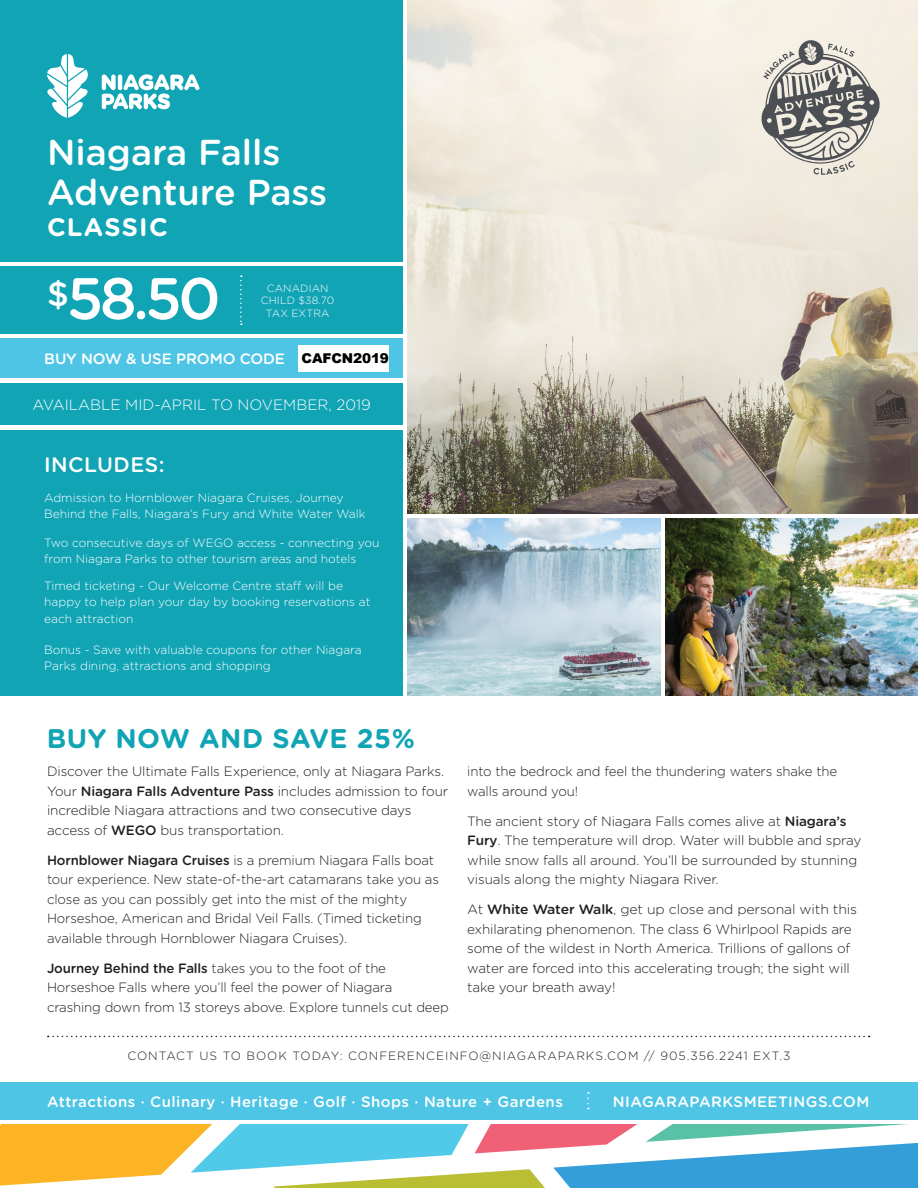
<style>
.page{position:relative;width:918px;height:1188px;background:#fff}
.page>*{position:absolute;margin:0;border:0;box-sizing:border-box;transform-origin:0 0}
.t1{font:500 58.5px "Gotham Rounded";color:#fff}
.t2{font:500 36px/39.9px "Gotham Rounded";color:#fff}
.t3{font:700 27px "Gotham Rounded";letter-spacing:.02em;color:#10a4b5}
.t4{font:700 25.35px "Gotham Rounded";letter-spacing:.05em;color:#fff}
.t5{font:500 21px "Gotham Rounded";letter-spacing:.02em;color:#fff}
.t6{font:500 15px "Gotham Rounded";letter-spacing:.03em;color:#fff}
.t7{font:300 15px "Gotham Rounded";color:#fff}
.t8{font:500 15px "Gotham Rounded";letter-spacing:-.01em;color:#fff}
.t9{font:300 13.5px/19.5px "Gotham Rounded";letter-spacing:-.01em;color:#231f20}
.t10{font:300 13.5px/19.5px "Gotham Rounded";letter-spacing:-.01em;color:#231f20;scale:1.04 1}
.t11{font:900 13.5px "Arial";letter-spacing:-.01em;color:#000}
.t12{font:300 12px/16.5px "Gotham Rounded";color:#fff}
.Menu_Item{font:300 12px "Gotham Rounded";letter-spacing:.08em;color:#231f20}
.t13{font:300 10.5px "Gotham Rounded";letter-spacing:.01em;color:#fff}
.s1{font-weight:500}
</style>
<div class="page">
<div style="left:0;top:0;width:403px;height:261px;background:#10a4b5"></div>
<img style="left:408px;top:0;width:510px;height:513px">
<img style="left:408px;top:518px;width:252px;height:177px">
<img style="left:665px;top:518px;width:253px;height:177px">
<svg style="left:762px;top:40px;width:118px;height:135px;background:#b5b2ac"></svg>
<div style="left:0;top:266px;width:403px;height:68px;background:#10a4b5"></div>
<div style="left:0;top:339px;width:403px;height:39px;background:#4fc5e6"></div>
<div style="left:0;top:430px;width:403px;height:265px;background:#10a4b5"></div>
<svg style="left:0;top:1124px;width:918px;height:64px"></svg>
<div style="left:298px;top:345px;width:91px;height:26px;background:#fff"></div>
<svg style="left:48px;top:1036px;width:822px;height:1px"></svg>
<div style="left:0;top:1082px;width:918px;height:38px;background:#4fc5e6"></div>
<svg style="left:587px;top:1092px;width:2px;height:17px"></svg>
<div style="left:0;top:383px;width:403px;height:42px;background:#10a4b5"></div>
<svg style="left:240px;top:275px;width:2px;height:50px"></svg>
<svg style="left:102px;top:74px;width:98px;height:35px"></svg>
<svg style="left:47px;top:54px;width:41px;height:64px"></svg>
<p class="t2" style="left:47px;top:131px;width:282px">Niagara Falls<br>Adventure Pass</p>
<p class="t4" style="left:47px;top:208px;width:122px">CLASSIC</p>
<p class="t1" style="left:47px;top:257px;width:175px"><sup>$</sup>58.50</p>
<p class="t13" style="left:267px;top:281px;width:63px">CANADIAN</p>
<p class="t13" style="left:261px;top:294px;width:75px">CHILD $38.70</p>
<p class="t13" style="left:266px;top:306px;width:65px">TAX EXTRA</p>
<p class="t11" style="left:302px;top:349px;width:89px">CAFCN2019</p>
<p class="t8" style="left:44px;top:348px;width:242px">BUY NOW &amp; USE PROMO CODE</p>
<p class="t7" style="left:33px;top:394px;width:340px">AVAILABLE MID-APRIL TO NOVEMBER, 2019</p>
<p class="t5" style="left:44px;top:449px;width:122px">INCLUDES:</p>
<p class="t12" style="left:44px;top:489px;width:323px">Admission to Hornblower Niagara Cruises, Journey<br>Behind the Falls, Niagara’s Fury and White Water Walk</p>
<p class="t12" style="left:44px;top:534px;width:337px">Two consecutive days of WEGO access - connecting you from Niagara Parks to other tourism areas and hotels</p>
<p class="t12" style="left:44px;top:577px;width:328px">Timed ticketing - Our Welcome Centre staff will be happy to help plan your day by booking reservations at each attraction</p>
<p class="t12" style="left:44px;top:641px;width:319px">Bonus - Save with valuable coupons for other Niagara<br>Parks dining, attractions and shopping</p>
<p class="t3" style="left:47px;top:719px;width:370px">BUY NOW AND SAVE 25%</p>
<p class="t9" style="left:47px;top:761px;width:403px">Discover the Ultimate Falls Experience, only at Niagara Parks.<br>Your <span class="s1">Niagara Falls Adventure Pass</span> includes admission to four incredible Niagara attractions and two consecutive days access of <span class="s1">WEGO</span> bus transportation.</p>
<p class="t9" style="left:47px;top:850px;width:393px"><span class="s1">Hornblower Niagara Cruises</span> is a premium Niagara Falls boat tour experience. New state-of-the-art catamarans take you as close as you can possibly get into the mist of the mighty Horseshoe, American and Bridal Veil Falls. (Timed ticketing available through Hornblower Niagara Cruises).</p>
<p class="t9" style="left:47px;top:957px;width:403px"><span class="s1">Journey Behind the Falls</span> takes you to the foot of the<br>Horseshoe Falls where you’ll feel the power of Niagara crashing down from 13 storeys above. Explore tunnels cut deep</p>
<p class="t9" style="left:467px;top:761px;width:372px">into the bedrock and feel the thundering waters shake the walls around you!</p>
<p class="t9" style="left:467px;top:811px;width:396px">The ancient story of Niagara Falls comes alive at <span class="s1">Niagara’s Fury</span>. The temperature will drop. Water will bubble and spray while snow falls all around. You’ll be surrounded by stunning visuals along the mighty Niagara River.</p>
<p class="t10" style="left:467px;top:899px;width:377px">At <span class="s1">White Water Walk</span>, get up close and personal with this exhilarating phenomenon. The class 6 Whirlpool Rapids are some of the wildest in North America. Trillions of gallons of water are forced into this accelerating trough; the sight will take your breath away!</p>
<p class="Menu_Item" style="left:128px;top:1048px;width:664px">CONTACT US TO BOOK TODAY: CONFERENCEINFO@NIAGARAPARKS.COM // 905.356.2241 EXT.3</p>
<p class="t6" style="left:47px;top:1091px;width:517px">Attractions · Culinary · Heritage · Golf · Shops · Nature + Gardens</p>
<p class="t6" style="left:613px;top:1091px;width:258px">NIAGARAPARKSMEETINGS.COM</p>
</div>
